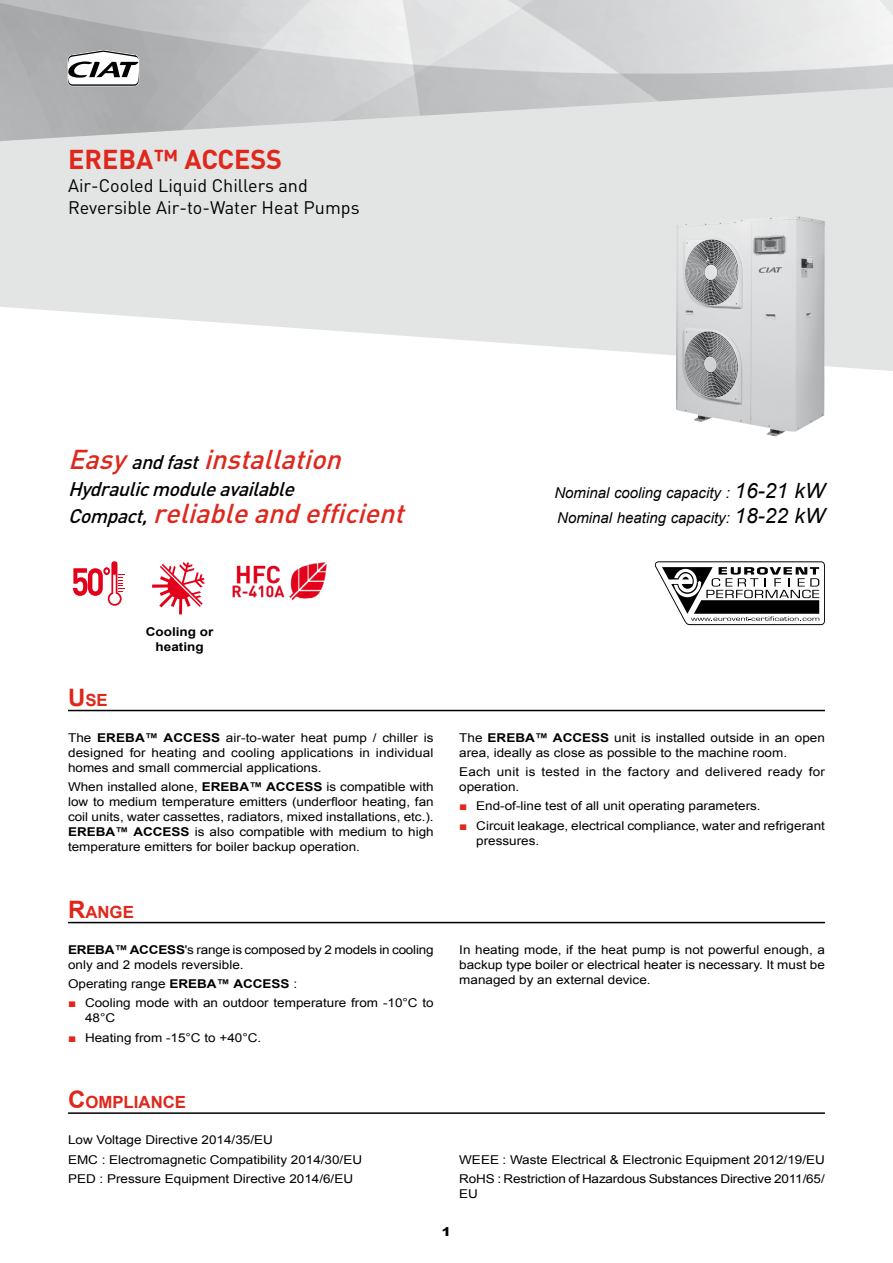
<style>
.page{position:relative;width:893px;height:1263px;background:#fff}
.page>*{position:absolute;margin:0;border:0;box-sizing:border-box;transform-origin:0 0}
.t1{font:italic 500 27px "DIN Pro";color:#df271c}
.t2{font:700 27px "DIN Pro";color:#df271c}
.t3{font:italic 500 19.5px "DIN Pro";color:#000}
.t4{font:18px/21.6px "DIN Pro";color:#000}
.t5{font:700 16.8px "Arial";color:#df271c}
.t6{font:italic 15px/25.2px "Arial";color:#000}
.t7{font:12.15px/15px "Arial";color:#000;scale:1.11 1}
.t8{font:12.15px/15px "Arial";letter-spacing:.02em;color:#000;scale:1.11 1}
.t9{font:700 12.15px/15px "Arial";color:#000;text-align:center;scale:1.11 1}
.t10{font:900 12.15px "Arial";color:#000;scale:1.11 1}
.s1{font-size:19.5px;color:#000}
.s2{font-size:21px}
.s3{font-size:24px}
.s4{font-weight:700}
.s5{font-weight:700;color:#df271c}
</style>
<div class="page">
<svg style="left:0;top:142px;width:893px;height:229px;background:#e7e8e8"></svg>
<svg style="left:68px;top:50px;width:71px;height:36px"></svg>
<img style="left:676px;top:216px;width:149px;height:220px">
<hr style="left:68px;top:710px;width:757px;height:1px;background:#000">
<hr style="left:68px;top:922px;width:757px;height:1px;background:#000">
<hr style="left:68px;top:1112px;width:757px;height:2px;background:#000">
<svg style="left:73px;top:561px;width:52px;height:45px"></svg>
<svg style="left:152px;top:562px;width:53px;height:52px"></svg>
<img style="left:232px;top:562px;width:95px;height:39px">
<svg style="left:655px;top:561px;width:170px;height:64px"></svg>
<h1 class="t2" style="left:68px;top:141px;width:216px">EREBA™ ACCESS</h1>
<h3 class="t4" style="left:68px;top:174px;width:293px">Air-Cooled Liquid Chillers and<br>Reversible Air-to-Water Heat Pumps</h3>
<h1 class="t1" style="left:68px;top:441px;width:283px">Easy<span class="s1">andfast</span>installation</h1>
<h2 class="t3" style="left:68px;top:476px;width:234px">Hydraulicmoduleavailable</h2>
<h1 class="t1" style="left:68px;top:495px;width:346px"><span class="s1">Compact,</span>reliableandefficient</h1>
<p class="t6" style="left:554px;top:480px;width:272px">Nominal cooling capacity : <span class="s2">16-21 kW<br></span>Nominal heating capacity: <span class="s2">18-22 kW</span></p>
<p class="t9" style="left:146px;top:625px;width:62px">Cooling or heating</p>
<h3 class="t5" style="left:68px;top:688px;width:41px"><span class="s3">U</span>SE</h3>
<p class="t7" style="left:68px;top:730px;width:331px;text-align:justify">The <span class="s4">EREBA™ ACCESS</span> air-to-water heat pump / chiller is designed for heating and cooling applications in individual homes and small commercial applications.</p>
<p class="t7" style="left:68px;top:779px;width:331px;text-align:justify">When installed alone, <span class="s4">EREBA™ ACCESS</span> is compatible with low to medium temperature emitters (underfloor heating, fan coil units, water cassettes, radiators, mixed installations, etc.).<br><span class="s4">EREBA™ ACCESS</span> is also compatible with medium to high temperature emitters for boiler backup operation.</p>
<p class="t7" style="left:459px;top:730px;width:331px">The <span class="s4">EREBA™ ACCESS</span> unit is installed outside in an open area, ideally as close as possible to the machine room.</p>
<p class="t8" style="left:459px;top:764px;width:331px">Each unit is tested in the factory and delivered ready for operation.</p>
<p class="t7" style="left:459px;top:799px;width:273px"><span class="s5">■</span> End-of-line test of all unit operating parameters.</p>
<p class="t7" style="left:476px;top:818px;width:316px;text-indent:-17px"><span class="s5">■</span> Circuit leakage, electrical compliance, water and refrigerant pressures.</p>
<h3 class="t5" style="left:68px;top:900px;width:67px"><span class="s3">R</span>ANGE</h3>
<p class="t7" style="left:68px;top:942px;width:331px"><span class="s4">EREBA™ ACCESS</span>'s range is composed by 2 models in cooling only and 2 models reversible.</p>
<p class="t7" style="left:68px;top:976px;width:208px">Operating range <span class="s4">EREBA™ ACCESS</span> :</p>
<p class="t7" style="left:85px;top:996px;width:316px;text-indent:-17px"><span class="s5">■</span> Cooling mode with an outdoor temperature from -10°C to<br>48°C</p>
<p class="t7" style="left:68px;top:1030px;width:176px"><span class="s5">■</span> Heating from -15°C to +40°C.</p>
<p class="t7" style="left:459px;top:942px;width:331px;text-align:justify">In heating mode, if the heat pump is not powerful enough, a backup type boiler or electrical heater is necessary. It must be managed by an external device.</p>
<h3 class="t5" style="left:68px;top:1091px;width:120px"><span class="s3">C</span>OMPLIANCE</h3>
<p class="t7" style="left:68px;top:1131px;width:266px;line-height:19.2px">Low Voltage Directive 2014/35/EU<br>EMC : Electromagnetic Compatibility 2014/30/EU<br>PED : Pressure Equipment Directive 2014/6/EU</p>
<p class="t7" style="left:459px;top:1150px;width:331px;line-height:19.2px">WEEE : Waste Electrical &amp; Electronic Equipment 2012/19/EU<br>RoHS : Restriction of Hazardous Substances Directive 2011/65/</p>
<p class="t7" style="left:459px;top:1186px;width:18px">EU</p>
<p class="t10" style="left:442px;top:1223px;width:10px">1</p>
</div>
